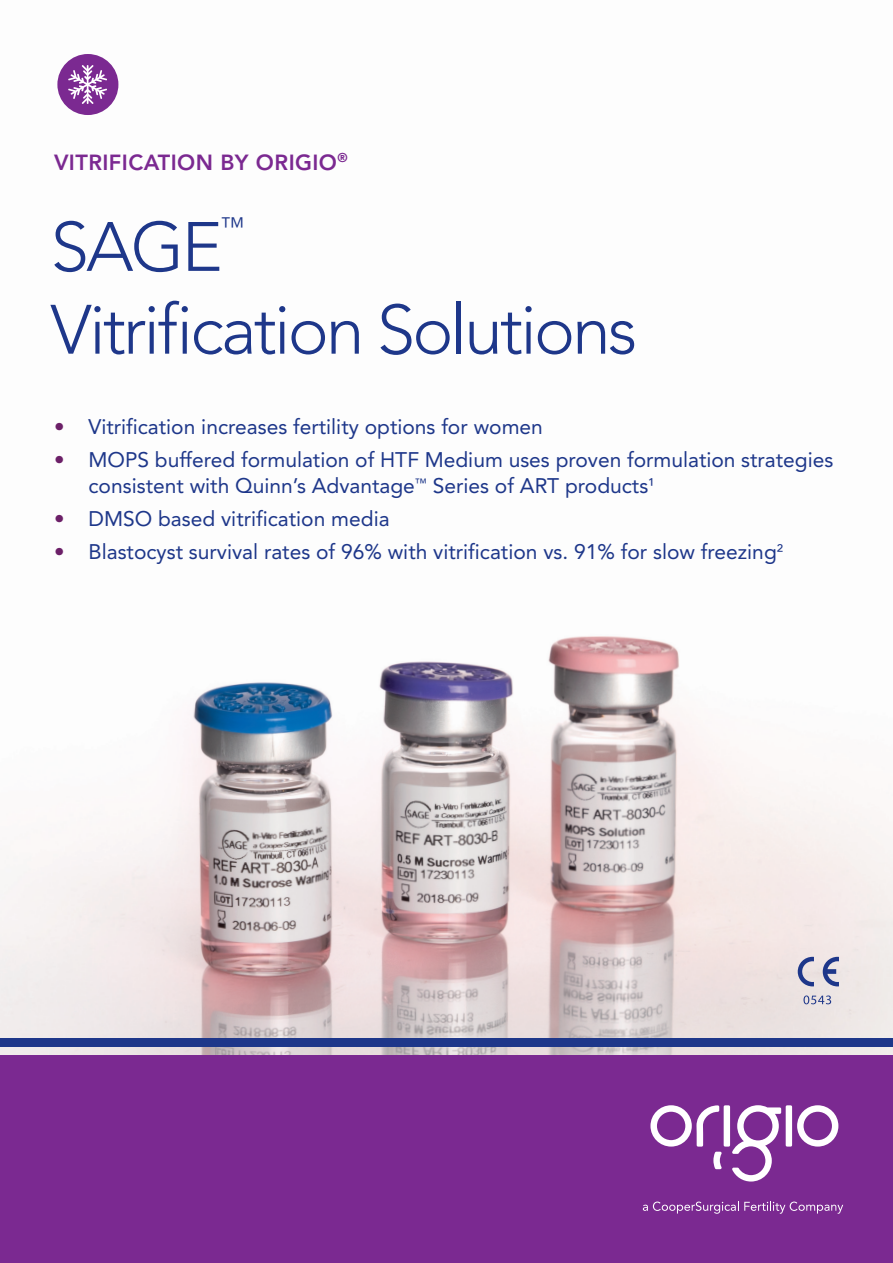
<style>
.page{position:relative;width:893px;height:1263px;background:#fff}
.page>*{position:absolute;margin:0;border:0;box-sizing:border-box;transform-origin:0 0}
.t1{font:300 69px "Avenir LT Std";letter-spacing:-.04em;color:#1e378a}
.t2{font:300 25.05px "Avenir LT Std";color:#1e378a}
.Headline_Roman_25_30{font:800 21.75px "Avenir LT Std";letter-spacing:.02em;color:#7b2991}
.t3{font:21px/25.2px "Avenir LT Std";color:#1e378a}
.s1{color:#6c2068}
.s2{font-size:18px}
</style>
<div class="page">
<img style="left:0;top:54px;width:893px;height:1002px">
<div style="left:0;top:1056px;width:893px;height:207px;background:#7b2991"></div>
<div style="left:0;top:1038px;width:893px;height:8px;background:#1e378a"></div>
<svg style="left:650px;top:1105px;width:188px;height:76px"></svg>
<svg style="left:643px;top:1201px;width:200px;height:13px"></svg>
<svg style="left:798px;top:957px;width:16px;height:29px"></svg>
<svg style="left:823px;top:957px;width:16px;height:29px"></svg>
<svg style="left:803px;top:995px;width:28px;height:9px"></svg>
<div style="left:57px;top:54px;width:61px;height:61px;background:#7b2991;border-radius:50%"></div>
<svg style="left:68px;top:65px;width:39px;height:39px"></svg>
<p class="Headline_Roman_25_30" style="left:54px;top:149px;width:295px">VITRIFICATION BY ORIGIO<sup>®</sup></p>
<p class="t1" style="left:51px;top:207px;width:173px">SAGE</p>
<p class="t2" style="left:220px;top:211px;width:26px">™</p>
<p class="t1" style="left:51px;top:289px;width:588px">Vitrification Solutions</p>
<p class="t3" style="left:54px;top:415px;width:490px"><span class="s1">•</span> Vitrification increases fertility options for women</p>
<p class="t3" style="left:89px;top:448px;width:746px;text-indent:-35px"><span class="s1">•</span> MOPS buffered formulation of HTF Medium uses proven formulation strategies consistent with Quinn’s Advantage<sup>™</sup> Series of ART products<span class="s2">¹</span></p>
<p class="t3" style="left:54px;top:506px;width:337px"><span class="s1">•</span> DMSO based vitrification media</p>
<p class="t3" style="left:54px;top:539px;width:731px"><span class="s1">•</span> Blastocyst survival rates of 96% with vitrification vs. 91% for slow freezing<span class="s2">²</span></p>
</div>
